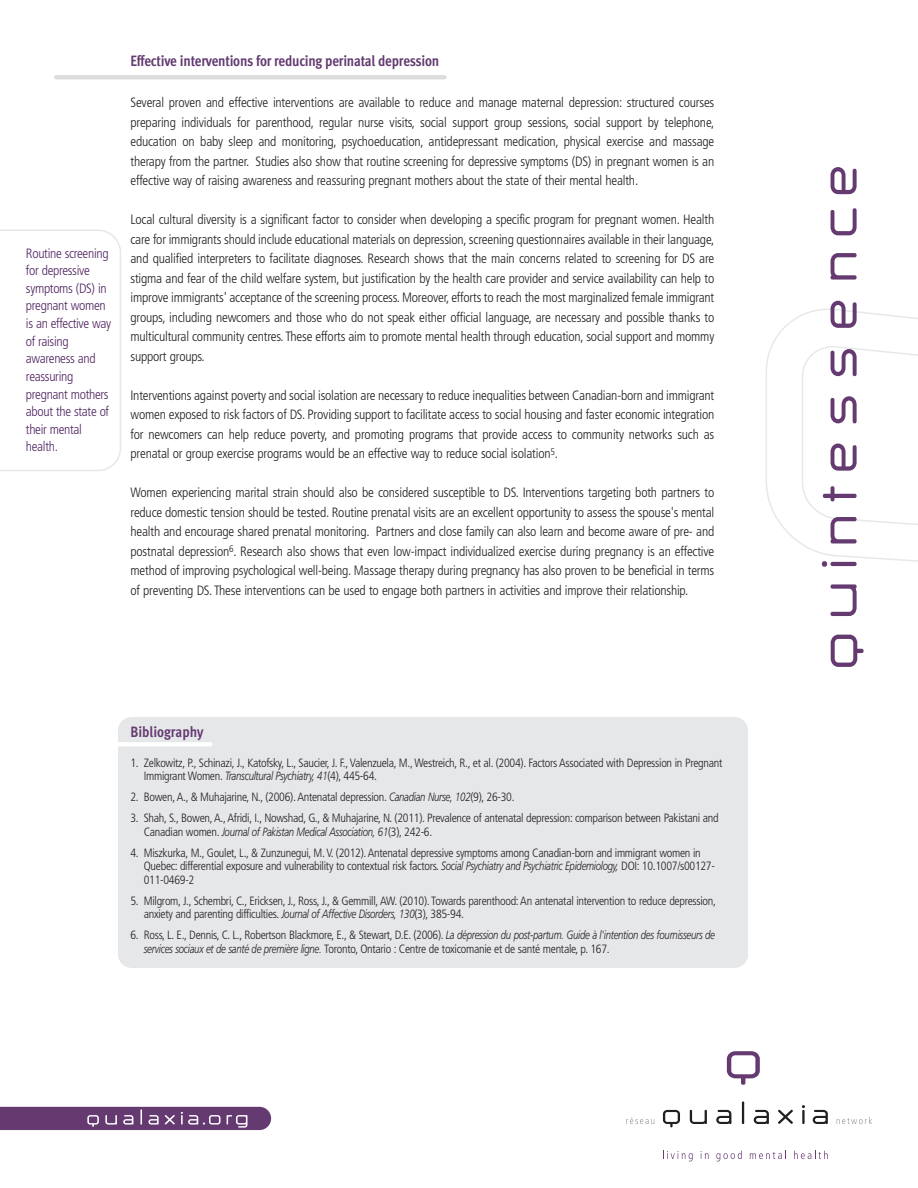
<style>
.page{position:relative;width:918px;height:1188px;background:#fff}
.page>*{position:absolute;margin:0;border:0;box-sizing:border-box;transform-origin:0 0}
.t1{font:700 15px "Meta Cond";letter-spacing:-.015em;color:#643a71}
.t2{font:300 condensed 13.5px/19.5px "Frutiger";letter-spacing:-.015em;color:#231f20;text-align:justify}
.t3{font:300 condensed 13.5px/17.7px "Frutiger";letter-spacing:-.025em;color:#512662}
.t4{font:300 condensed 12px/13.5px "Frutiger";letter-spacing:-.025em;color:#231f20}
.s1{font-style:italic;font-stretch:normal}
</style>
<div class="page">
<svg style="left:690px;top:1110px;width:17px;height:14px"></svg>
<svg style="left:754px;top:1110px;width:15px;height:14px"></svg>
<svg style="left:813px;top:1110px;width:15px;height:14px"></svg>
<svg style="left:716px;top:1110px;width:15px;height:14px"></svg>
<hr style="left:802px;top:1110px;width:3px;height:14px;background:#231f20">
<hr style="left:742px;top:1101px;width:2px;height:23px;background:#231f20">
<svg style="left:778px;top:1110px;width:15px;height:14px"></svg>
<svg style="left:626px;top:1117px;width:28px;height:7px"></svg>
<svg style="left:837px;top:1117px;width:35px;height:7px"></svg>
<svg style="left:663px;top:1110px;width:17px;height:17px"></svg>
<svg style="left:727px;top:1051px;width:33px;height:34px"></svg>
<svg style="left:0;top:1107px;width:271px;height:23px;background:#704a7c"></svg>
<svg style="left:831px;top:584px;width:26px;height:32px"></svg>
<svg style="left:766px;top:301px;width:152px;height:266px"></svg>
<svg style="left:831px;top:253px;width:26px;height:27px"></svg>
<svg style="left:831px;top:208px;width:26px;height:27px"></svg>
<svg style="left:831px;top:167px;width:26px;height:27px"></svg>
<svg style="left:831px;top:635px;width:33px;height:32px"></svg>
<svg style="left:663px;top:1151px;width:30px;height:10px"></svg>
<svg style="left:701px;top:1151px;width:8px;height:8px"></svg>
<svg style="left:716px;top:1151px;width:26px;height:10px"></svg>
<svg style="left:750px;top:1151px;width:36px;height:8px"></svg>
<svg style="left:794px;top:1151px;width:34px;height:8px"></svg>
<div style="left:118px;top:717px;width:630px;height:251px;background:#e6e7e9"></div>
<hr style="left:54px;top:742px;width:159px;height:4px;background:#fff;border-radius:2px">
<hr style="left:54px;top:75px;width:393px;height:4px;background:#dcdddf">
<svg style="left:0;top:230px;width:121px;height:241px"></svg>
<p class="t3" style="left:26px;top:244px;width:87px">Routine screening for depressive symptoms (DS) in pregnant women is an effective way of raising awareness and reassuring pregnant mothers about the state of their mental health.</p>
<p class="t1" style="left:130px;top:52px;width:310px">Effective interventions for reducing perinatal depression</p>
<p class="t2" style="left:130px;top:93px;width:585px">Several proven and effective interventions are available to reduce and manage maternal depression: structured courses preparing individuals for parenthood, regular nurse visits, social support group sessions, social support by telephone, education on baby sleep and monitoring, psychoeducation, antidepressant medication, physical exercise and massage therapy from the partner. Studies also show that routine screening for depressive symptoms (DS) in pregnant women is an effective way of raising awareness and reassuring pregnant mothers about the state of their mental health.</p>
<p class="t2" style="left:131px;top:210px;width:585px">Local cultural diversity is a significant factor to consider when developing a specific program for pregnant women. Health care for immigrants should include educational materials on depression, screening questionnaires available in their language, and qualified interpreters to facilitate diagnoses. Research shows that the main concerns related to screening for DS are stigma and fear of the child welfare system, but justification by the health care provider and service availability can help to improve immigrants' acceptance of the screening process. Moreover, efforts to reach the most marginalized female immigrant groups, including newcomers and those who do not speak either official language, are necessary and possible thanks to multicultural community centres. These efforts aim to promote mental health through education, social support and mommy support groups.</p>
<p class="t2" style="left:131px;top:385px;width:585px">Interventions against poverty and social isolation are necessary to reduce inequalities between Canadian-born and immigrant women exposed to risk factors of DS. Providing support to facilitate access to social housing and faster economic integration for newcomers can help reduce poverty, and promoting programs that provide access to community networks such as prenatal or group exercise programs would be an effective way to reduce social isolation<sup>5</sup>.</p>
<p class="t2" style="left:130px;top:483px;width:585px">Women experiencing marital strain should also be considered susceptible to DS. Interventions targeting both partners to reduce domestic tension should be tested. Routine prenatal visits are an excellent opportunity to assess the spouse's mental health and encourage shared prenatal monitoring. Partners and close family can also learn and become aware of pre- and postnatal depression<sup>6</sup>. Research also shows that even low-impact individualized exercise during pregnancy is an effective method of improving psychological well-being. Massage therapy during pregnancy has also proven to be beneficial in terms of preventing DS. These interventions can be used to engage both partners in activities and improve their relationship.</p>
<p class="t1" style="left:130px;top:723px;width:75px">Bibliography</p>
<p class="t4" style="left:144px;top:756px;width:580px;text-indent:-13px">1. Zelkowitz, P., Schinazi, J., Katofsky, L., Saucier, J. F.,Valenzuela, M.,Westreich, R., et al. (2004). Factors Associated with Depression in Pregnant<br>Immigrant Women. <span class="s1">Transcultural Psychiatry, 41</span>(4), 445-64.</p>
<p class="t4" style="left:130px;top:790px;width:386px">2. Bowen,A., &amp; Muhajarine, N., (2006).Antenatal depression. <span class="s1">Canadian Nurse, 102</span>(9), 26-30.</p>
<p class="t4" style="left:144px;top:811px;width:576px;text-indent:-13px">3. Shah, S., Bowen,A.,Afridi, I., Nowshad, G., &amp; Muhajarine, N. (2011). Prevalence of antenatal depression: comparison between Pakistani and<br>Canadian women. <span class="s1">Journal of Pakistan Medical Association, 61</span>(3), 242-6.</p>
<p class="t4" style="left:144px;top:846px;width:573px;text-indent:-13px">4. Miszkurka, M., Goulet, L., &amp; Zunzunegui, M.V. (2012).Antenatal depressive symptoms among Canadian-born and immigrant women in<br>Quebec: differential exposure and vulnerability to contextual risk factors. <span class="s1">Social Psychiatry and Psychiatric Epidemiology,</span> DOI: 10.1007/s00127-<br>011-0469-2</p>
<p class="t4" style="left:144px;top:894px;width:574px;text-indent:-13px">5. Milgrom, J., Schembri, C., Ericksen, J., Ross, J., &amp; Gemmill,AW. (2010). Towards parenthood:An antenatal intervention to reduce depression, anxiety and parenting difficulties. <span class="s1">Journal of Affective Disorders, 130</span>(3), 385-94.</p>
<p class="t4" style="left:144px;top:929px;width:573px;text-indent:-13px">6. Ross, L. E., Dennis, C. L., Robertson Blackmore, E., &amp; Stewart, D.E. (2006). <span class="s1">La dépression du post-partum. Guide à l'intention des fournisseurs de services sociaux et de santé de première ligne.</span> Toronto, Ontario : Centre de toxicomanie et de santé mentale, p. 167.</p>
</div>
